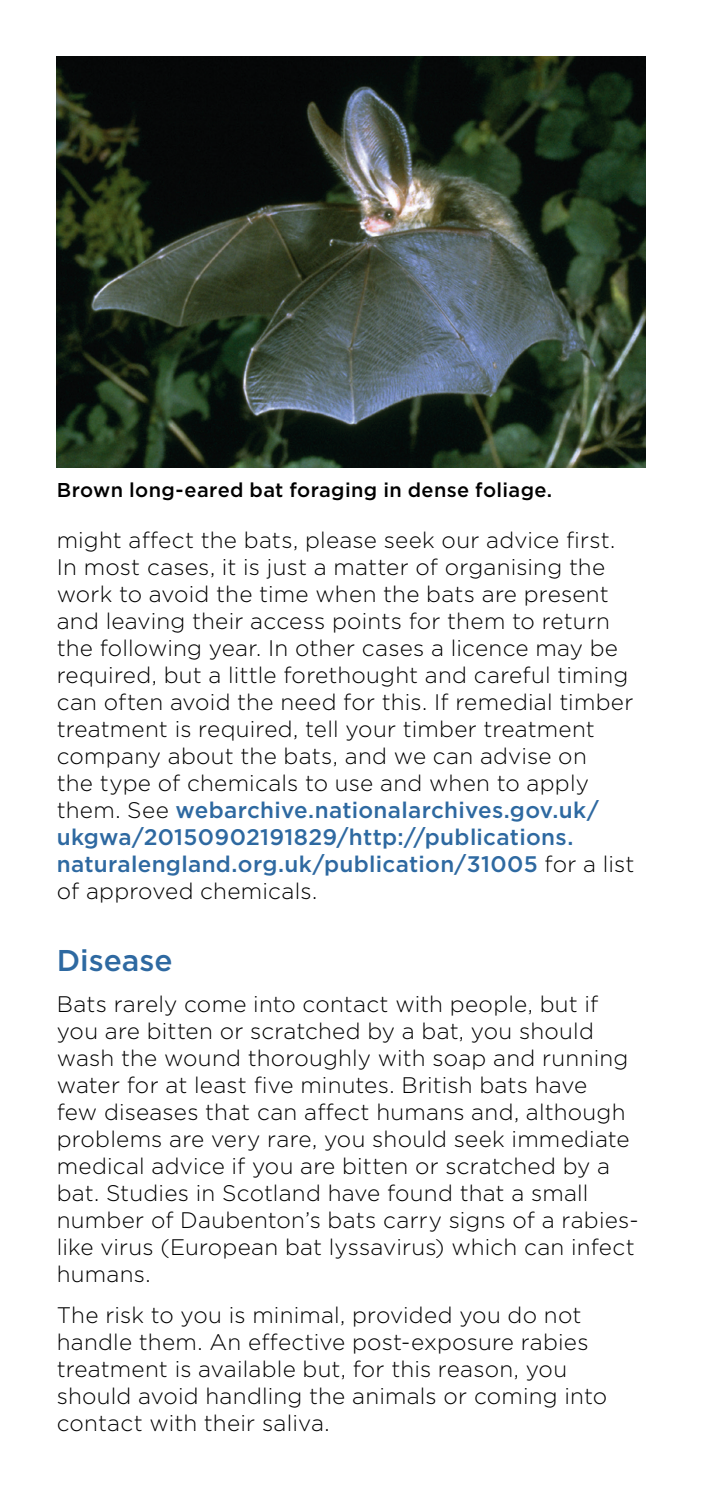
<style>
.page{position:relative;width:702px;height:1489px;background:#fff}
.page>*{position:absolute;margin:0;border:0;box-sizing:border-box;transform-origin:0 0}
.Heading{font:500 30px "Gotham";color:#2e69a1}
.Body_text{font:300 22.5px/27px "Gotham";letter-spacing:.01em;color:#000}
.t1{font:500 20px "Gotham";letter-spacing:.015em;color:#000}
.s1{font-weight:500;color:#2e69a1}
</style>
<div class="page">
<img style="left:57px;top:57px;width:588px;height:411px">
<p class="t1" style="left:57px;top:477px;width:497px">Brown long-eared bat foraging in dense foliage.</p>
<p class="Body_text" style="left:57px;top:526px;width:579px">might affect the bats, please seek our advice first.<br>In most cases, it is just a matter of organising the work to avoid the time when the bats are present and leaving their access points for them to return the following year. In other cases a licence may be required, but a little forethought and careful timing can often avoid the need for this. If remedial timber treatment is required, tell your timber treatment company about the bats, and we can advise on<br>the type of chemicals to use and when to apply them. See <span class="s1">webarchive.nationalarchives.gov.uk/ ukgwa/20150902191829/http://publications. naturalengland.org.uk/publication/31005</span> for a list of approved chemicals.</p>
<h2 class="Heading" style="left:57px;top:940px;width:117px">Disease</h2>
<p class="Body_text" style="left:57px;top:989px;width:583px">Bats rarely come into contact with people, but if you are bitten or scratched by a bat, you should wash the wound thoroughly with soap and running water for at least five minutes. British bats have<br>few diseases that can affect humans and, although problems are very rare, you should seek immediate medical advice if you are bitten or scratched by a bat. Studies in Scotland have found that a small number of Daubenton’s bats carry signs of a rabies&shy;like virus (European bat lyssavirus) which can infect humans.</p>
<p class="Body_text" style="left:57px;top:1300px;width:552px">The risk to you is minimal, provided you do not handle them. An effective post-exposure rabies treatment is available but, for this reason, you should avoid handling the animals or coming into contact with their saliva.</p>
</div>
